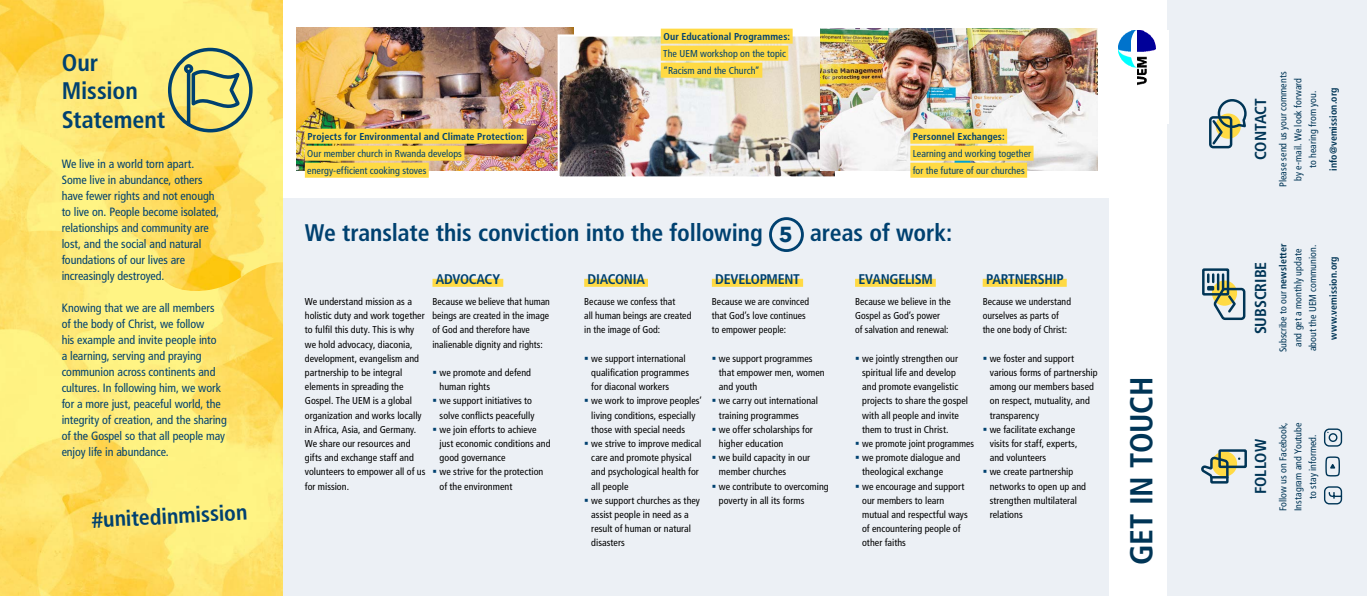
<style>
.page{position:relative;width:1367px;height:596px;background:#fff}
.page>*{position:absolute;margin:0;border:0;box-sizing:border-box;transform-origin:0 0}
.t1{font:700 condensed 31.7px "Frutiger LT Pro";letter-spacing:-.005em;color:#003556}
.Headline_1{font:700 condensed 24px "Frutiger LT Pro";letter-spacing:-.005em;color:#004170}
.Titel{font:700 condensed 21.9px "Frutiger LT Pro";color:#004170}
.t2{font:700 21.7px "Avenir Next";color:#004170}
.t3{font:700 condensed 15.9px "Frutiger LT Pro";color:#003556}
.Zwichentitel_5_Säule{font:700 condensed 14px "Frutiger LT Pro";letter-spacing:-.02em;color:#004170}
.Text_12{font:condensed 12px/16px "Frutiger LT Pro";letter-spacing:-.005em;color:#004170}
.Text{font:condensed 10px/14.2px "Frutiger LT Pro";letter-spacing:.005em;color:#000}
.Text_Einleitung_EN{font:condensed 10px/14.2px "Frutiger LT Pro";letter-spacing:.005em;color:#000}
.Bildunterschrift{font:condensed 10px/17px "Frutiger LT Pro";letter-spacing:.005em;color:#004170}
.Bildunterschrift-2{font:700 condensed 10px "Frutiger LT Pro";letter-spacing:.01em;color:#004170}
.t4{font:condensed 9.9px/14.9px "Frutiger LT Pro";letter-spacing:.005em;color:#003556;text-align:center}
.t5{font:700 condensed 9.9px "Frutiger LT Pro";letter-spacing:.01em;color:#003556}
.s1{font-weight:700}
</style>
<div class="page">
<img style="left:0;top:0;width:283px;height:230px">
<img style="left:0;top:230px;width:283px;height:365px">
<div style="left:283px;top:198px;width:825px;height:397px;background:#ecf0f5"></div>
<img style="left:296px;top:28px;width:277px;height:142px">
<img style="left:560px;top:37px;width:274px;height:138px">
<div style="left:557px;top:34px;width:280px;height:144px;border:2px solid #fff"></div>
<div style="left:1167px;top:0;width:199px;height:595px;background:#ecf0f5"></div>
<div style="left:1211px;top:451px;width:25px;height:25px;background:#ffda44;border-radius:50%"></div>
<img style="left:1118px;top:31px;width:50px;height:93px">
<div style="left:1208px;top:116px;width:24px;height:32px;border:2px solid #003556;border-radius:3px"></div>
<svg style="left:1210px;top:99px;width:37px;height:48px"></svg>
<svg style="left:1201px;top:457px;width:28px;height:27px"></svg>
<hr style="left:1211px;top:475px;width:16px;height:3px;background:#003556">
<div style="left:1218px;top:449px;width:28px;height:19px;border:2px solid #003556"></div>
<svg style="left:1202px;top:268px;width:44px;height:53px"></svg>
<svg style="left:1324px;top:428px;width:18px;height:77px"></svg>
<div style="left:168px;top:48px;width:84px;height:84px;border:4px solid #004170;border-radius:50%"></div>
<svg style="left:182px;top:62px;width:59px;height:66px;background:#c3c579"></svg>
<div style="left:305px;top:129px;width:222px;height:15px;background:#ffda44"></div>
<div style="left:305px;top:146px;width:159px;height:15px;background:#ffda44"></div>
<div style="left:305px;top:163px;width:124px;height:15px;background:#ffda44"></div>
<img style="left:820px;top:29px;width:277px;height:141px">
<div style="left:432px;top:278px;width:71px;height:8px;background:#ffda44"></div>
<div style="left:584px;top:278px;width:64px;height:8px;background:#ffda44"></div>
<div style="left:660px;top:29px;width:132px;height:15px;background:#ffda44"></div>
<div style="left:660px;top:46px;width:128px;height:15px;background:#ffda44"></div>
<div style="left:660px;top:63px;width:102px;height:15px;background:#ffda44"></div>
<div style="left:711px;top:278px;width:92px;height:8px;background:#ffda44"></div>
<div style="left:855px;top:278px;width:80px;height:8px;background:#ffda44"></div>
<div style="left:982px;top:278px;width:84px;height:8px;background:#ffda44"></div>
<div style="left:910px;top:129px;width:97px;height:15px;background:#ffda44"></div>
<div style="left:910px;top:146px;width:123px;height:15px;background:#ffda44"></div>
<div style="left:910px;top:163px;width:117px;height:15px;background:#ffda44"></div>
<div style="left:769px;top:217px;width:34px;height:35px;border:3px solid #004170;border-radius:50%"></div>
<p class="Headline_1" style="left:62px;top:48px;width:38px">Our</p>
<p class="Headline_1" style="left:62px;top:77px;width:78px">Mission</p>
<p class="Headline_1" style="left:62px;top:105px;width:105px">Statement</p>
<p class="Text_12" style="left:62px;top:156px;width:134px">We live in a world torn apart.</p>
<p class="Text_12" style="left:62px;top:172px;width:159px">Some live in abundance, others have fewer rights and not enough to live on. People become isolated, relationships and community are lost, and the social and natural foundations of our lives are increasingly destroyed.</p>
<p class="Text_12" style="left:62px;top:300px;width:167px">Knowing that we are all members<br>of the body of Christ, we follow<br>his example and invite people into<br>a learning, serving and praying communion across continents and cultures. In following him, we work for a more just, peaceful world, the integrity of creation, and the sharing of the Gospel so that all people may enjoy life in abundance.</p>
<p class="Titel" style="left:91px;top:506px;width:157px;rotate:-3deg">#unitedinmission</p>
<p class="Bildunterschrift-2" style="left:307px;top:131px;width:218px">Projects for Environmental and Climate Protection:</p>
<p class="Bildunterschrift" style="left:307px;top:145px;width:156px">Our member church in Rwanda develops energy-efficient cooking stoves</p>
<p class="Bildunterschrift-2" style="left:663px;top:31px;width:128px">Our Educational Programmes:</p>
<p class="Bildunterschrift" style="left:663px;top:45px;width:124px">The UEM workshop on the topic “Racism and the Church”</p>
<p class="Bildunterschrift-2" style="left:913px;top:131px;width:93px">Personnel Exchanges:</p>
<p class="Bildunterschrift" style="left:912px;top:145px;width:120px">Learning and working together for the future of our churches</p>
<p class="Headline_1" style="left:305px;top:218px;width:459px">We translate this conviction into the following</p>
<p class="t2" style="left:779px;top:216px;width:16px">5</p>
<p class="Headline_1" style="left:810px;top:218px;width:144px">areas of work:</p>
<p class="Zwichentitel_5_Säule" style="left:436px;top:270px;width:66px">ADVOCACY</p>
<p class="Text_Einleitung_EN" style="left:432px;top:294px;width:119px">Because we believe that human beings are created in the image of God and therefore have inalienable dignity and rights:</p>
<p class="Text" style="left:439px;top:365px;width:93px">we promote and defend human rights</p>
<p class="Text" style="left:439px;top:393px;width:96px">we support initiatives to solve conflicts peacefully</p>
<p class="Text" style="left:439px;top:422px;width:112px">we join efforts to achieve just economic conditions and good governance</p>
<p class="Text" style="left:439px;top:464px;width:105px">we strive for the protection of the environment</p>
<p class="Text" style="left:305px;top:294px;width:122px">We understand mission as a holistic duty and work together to fulfil this duty. This is why we hold advocacy, diaconia, development, evangelism and partnership to be integral elements in spreading the<br>Gospel. The UEM is a global organization and works locally in Africa, Asia, and Germany.<br>We share our resources and gifts and exchange staff and volunteers to empower all of us for mission.</p>
<p class="Zwichentitel_5_Säule" style="left:587px;top:270px;width:59px">DIACONIA</p>
<p class="Text_Einleitung_EN" style="left:584px;top:294px;width:109px">Because we confess that<br>all human beings are created in the image of God:</p>
<p class="Text" style="left:591px;top:351px;width:99px">we support international qualification programmes for diaconal workers</p>
<p class="Text" style="left:591px;top:393px;width:112px">we work to improve peoples’ living conditions, especially those with special needs</p>
<p class="Text" style="left:591px;top:436px;width:111px">we strive to improve medical care and promote physical and psychological health for all people</p>
<p class="Text" style="left:591px;top:493px;width:110px">we support churches as they assist people in need as a result of human or natural disasters</p>
<p class="Zwichentitel_5_Säule" style="left:715px;top:270px;width:86px">DEVELOPMENT</p>
<p class="Text_Einleitung_EN" style="left:711px;top:294px;width:99px">Because we are convinced that God’s love continues to empower people:</p>
<p class="Text" style="left:719px;top:351px;width:107px">we support programmes that empower men, women and youth</p>
<p class="Text" style="left:719px;top:393px;width:101px">we carry out international training programmes</p>
<p class="Text" style="left:719px;top:422px;width:95px">we offer scholarships for higher education</p>
<p class="Text" style="left:719px;top:450px;width:93px">we build capacity in our member churches</p>
<p class="Text" style="left:719px;top:478px;width:111px">we contribute to overcoming poverty in all its forms</p>
<p class="Zwichentitel_5_Säule" style="left:858px;top:270px;width:76px">EVANGELISM</p>
<p class="Text_Einleitung_EN" style="left:855px;top:294px;width:97px">Because we believe in the<br>Gospel as God’s power<br>of salvation and renewal:</p>
<p class="Text" style="left:862px;top:351px;width:107px">we jointly strengthen our spiritual life and develop and promote evangelistic projects to share the gospel with all people and invite them to trust in Christ.</p>
<p class="Text" style="left:862px;top:436px;width:113px">we promote joint programmes</p>
<p class="Text" style="left:862px;top:450px;width:100px">we promote dialogue and theological exchange</p>
<p class="Text" style="left:862px;top:478px;width:107px">we encourage and support our members to learn mutual and respectful ways of encountering people of other faiths</p>
<p class="Zwichentitel_5_Säule" style="left:986px;top:270px;width:79px">PARTNERSHIP</p>
<p class="Text_Einleitung_EN" style="left:982px;top:294px;width:90px">Because we understand ourselves as parts of the one body of Christ:</p>
<p class="Text" style="left:989px;top:351px;width:109px">we foster and support various forms of partnership among our members based on respect, mutuality, and transparency</p>
<p class="Text" style="left:989px;top:422px;width:89px">we facilitate exchange visits for staff, experts, and volunteers</p>
<p class="Text" style="left:989px;top:464px;width:98px">we create partnership networks to open up and strengthen multilateral relations</p>
<h1 class="t1" style="left:1122px;top:564px;width:190px;rotate:-90deg">GET IN TOUCH</h1>
<h3 class="t3" style="left:1250px;top:160px;width:63px;rotate:-90deg">CONTACT</h3>
<p class="t4" style="left:1275px;top:187px;width:117px;rotate:-90deg">Please send us your comments by e-mail. We look forward<br>to hearing from you.</p>
<p class="t5" style="left:1327px;top:171px;width:85px;rotate:-90deg">info@vemission.org</p>
<h3 class="t3" style="left:1250px;top:334px;width:74px;rotate:-90deg">SUBSCRIBE</h3>
<p class="t4" style="left:1275px;top:352px;width:110px;rotate:-90deg">Subscribe to our <span class="s1">newsletter </span>and get a monthly update about the UEM communion.</p>
<p class="t5" style="left:1327px;top:339px;width:85px;rotate:-90deg">www.vemission.org</p>
<h3 class="t3" style="left:1250px;top:494px;width:56px;rotate:-90deg">FOLLOW</h3>
<p class="t4" style="left:1275px;top:510px;width:90px;rotate:-90deg">Follow us on Facebook,<br>Instagram and Youtube to stay informed.</p>
</div>
